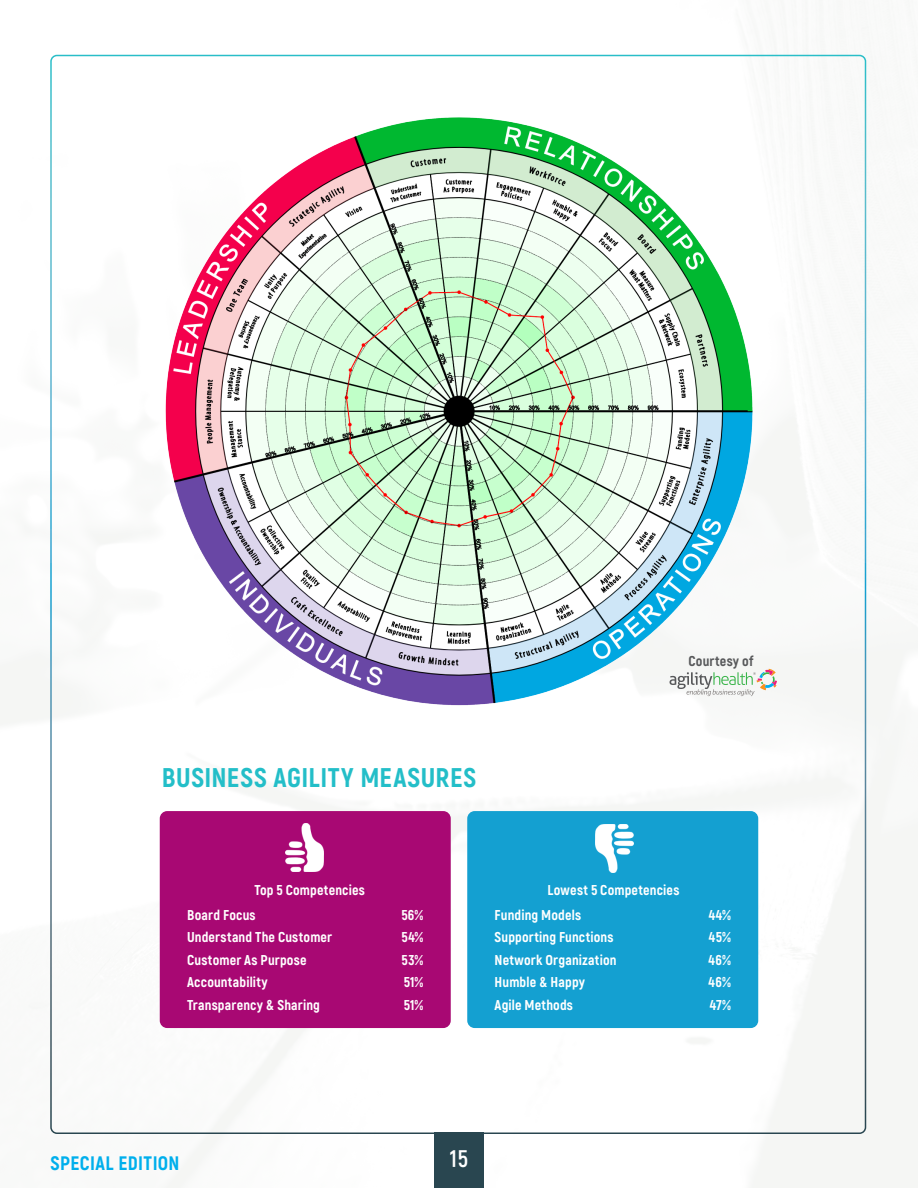
<style>
.page{position:relative;width:918px;height:1188px;background:#fff}
.page>*{position:absolute;margin:0;border:0;box-sizing:border-box;transform-origin:0 0}
.Subtitle{font:800 27px "Akrobat";letter-spacing:.025em;color:#23bec8}
.t1{font:700 24px "Akrobat";color:#fff}
.t2{font:800 19.5px "Akrobat";letter-spacing:.02em;color:#00afec}
.t3{font:800 14.25px "Akrobat";letter-spacing:.01em;color:#fff}
.t4{font:800 14.25px "Akrobat";letter-spacing:.015em;color:#58595b}
</style>
<div class="page">
<img style="left:0;top:54px;width:918px;height:1134px">
<div style="left:434px;top:1132px;width:50px;height:56px;background:#294650"></div>
<div style="left:469px;top:813px;width:288px;height:214px;background:#14a0d1;border-radius:6px"></div>
<div style="left:467px;top:811px;width:291px;height:217px;border:3px solid #14a0d1;border-radius:6px"></div>
<div style="left:161px;top:813px;width:288px;height:214px;background:#a80873;border-radius:6px"></div>
<div style="left:160px;top:811px;width:291px;height:217px;border:3px solid #a80873;border-radius:6px"></div>
<img style="left:595px;top:825px;width:38px;height:47px">
<img style="left:285px;top:824px;width:39px;height:47px">
<img style="left:153px;top:117px;width:618px;height:597px">
<svg style="left:670px;top:669px;width:107px;height:27px"></svg>
<p class="t4" style="left:688px;top:652px;width:66px">Courtesy of</p>
<p class="Subtitle" style="left:162px;top:760px;width:316px">BUSINESS AGILITY MEASURES</p>
<p class="t3" style="left:254px;top:881px;width:112px">Top 5 Competencies</p>
<p class="t3" style="left:187px;top:906px;width:70px">Board Focus</p>
<p class="t3" style="left:187px;top:928px;width:147px">Understand The Customer</p>
<p class="t3" style="left:187px;top:951px;width:121px">Customer As Purpose</p>
<p class="t3" style="left:187px;top:973px;width:82px">Accountability</p>
<p class="t3" style="left:187px;top:996px;width:134px">Transparency &amp; Sharing</p>
<p class="t3" style="left:401px;top:906px;width:23px">56%</p>
<p class="t3" style="left:401px;top:928px;width:23px">54%</p>
<p class="t3" style="left:402px;top:951px;width:23px">53%</p>
<p class="t3" style="left:404px;top:973px;width:21px">51%</p>
<p class="t3" style="left:404px;top:996px;width:21px">51%</p>
<p class="t3" style="left:547px;top:881px;width:134px">Lowest 5 Competencies</p>
<p class="t3" style="left:495px;top:906px;width:88px">Funding Models</p>
<p class="t3" style="left:495px;top:928px;width:120px">Supporting Functions</p>
<p class="t3" style="left:495px;top:951px;width:123px">Network Organization</p>
<p class="t3" style="left:495px;top:973px;width:92px">Humble &amp; Happy</p>
<p class="t3" style="left:495px;top:996px;width:80px">Agile Methods</p>
<p class="t3" style="left:709px;top:906px;width:24px">44%</p>
<p class="t3" style="left:709px;top:928px;width:23px">45%</p>
<p class="t3" style="left:709px;top:951px;width:24px">46%</p>
<p class="t3" style="left:709px;top:973px;width:24px">46%</p>
<p class="t3" style="left:710px;top:996px;width:22px">47%</p>
<h3 class="t2" style="left:51px;top:1151px;width:131px">SPECIAL EDITION</h3>
<h2 class="t1" style="left:450px;top:1144px;width:20px">15</h2>
</div>
